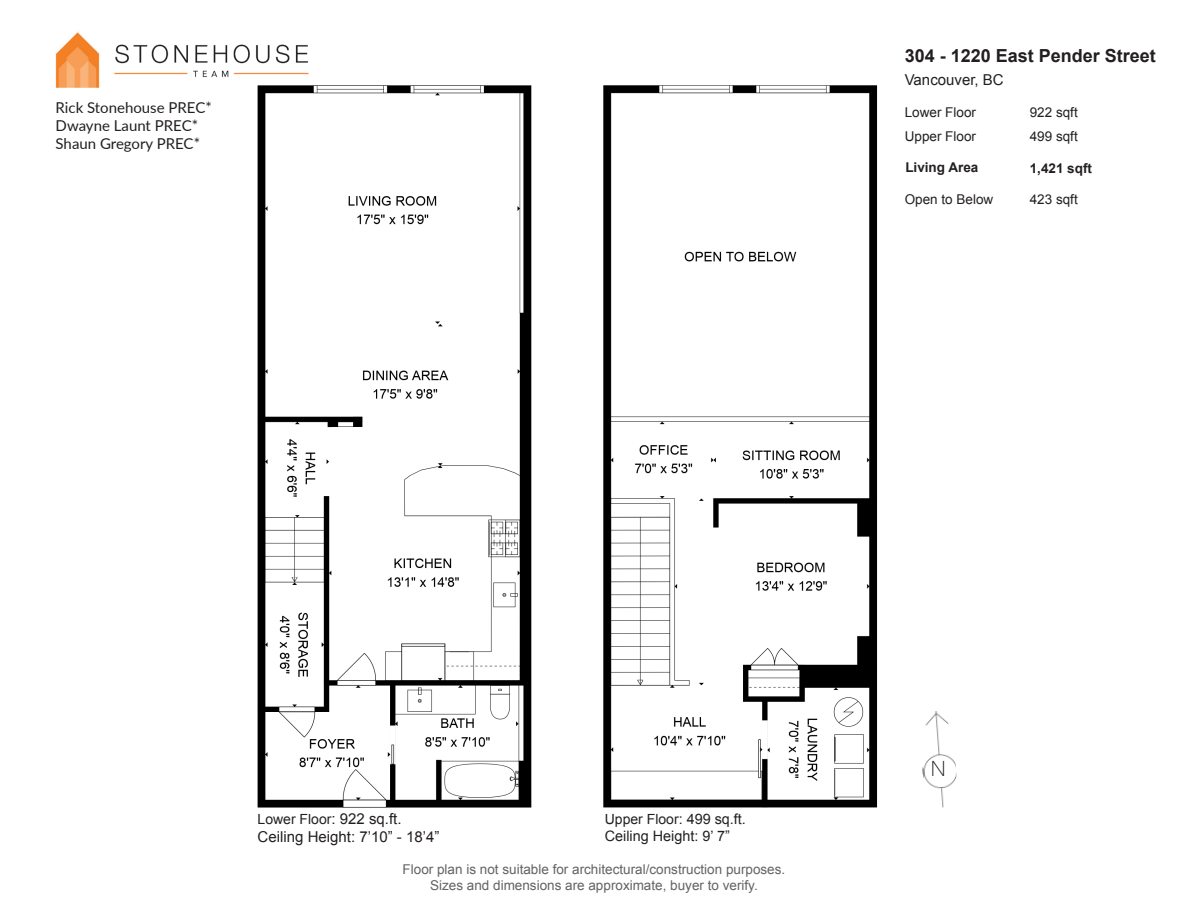
<style>
.page{position:relative;width:1188px;height:918px;background:#fff}
.page>*{position:absolute;margin:0;border:0;box-sizing:border-box;transform-origin:0 0}
.t1{font:100 21px "Helvetica Neue";color:#231f20}
.t2{font:700 18px "Arial";color:#231f20}
.t3{font:15px "Lato";color:#231f20}
.t4{font:15px "Arial";color:#231f20}
.t5{font:14.4px "Arial";color:#231f20}
.t6{font:13.95px "Arial";color:#231f20}
.t7{font:13.5px "Arial";color:#636366}
.t8{font:13.5px "Arial";color:#231f20}
.t9{font:700 13.5px "Arial";color:#231f20}
.s1{font-size:15px}
.s2{font-size:14.4px}
</style>
<div class="page">
<img style="left:257px;top:85px;width:621px;height:723px">
<img style="left:55px;top:32px;width:45px;height:56px">
<img style="left:114px;top:44px;width:195px;height:34px">
<img style="left:922px;top:711px;width:35px;height:97px">
<p class="t3" style="left:56px;top:96px;width:158px">Rick Stonehouse PREC*</p>
<p class="t3" style="left:56px;top:114px;width:144px">Dwayne Launt PREC*</p>
<p class="t3" style="left:56px;top:132px;width:146px">Shaun Gregory PREC*</p>
<p class="t2" style="left:905px;top:44px;width:253px">304 - 1220 East Pender Street</p>
<p class="t4" style="left:905px;top:70px;width:100px">Vancouver, BC</p>
<p class="t8" style="left:905px;top:104px;width:73px">Lower Floor</p>
<p class="t8" style="left:1030px;top:104px;width:50px">922 sqft</p>
<p class="t8" style="left:905px;top:128px;width:73px">Upper Floor</p>
<p class="t8" style="left:1030px;top:128px;width:50px">499 sqft</p>
<p class="t9" style="left:905px;top:159px;width:75px">Living Area</p>
<p class="t9" style="left:1030px;top:160px;width:64px">1,421 sqft</p>
<p class="t8" style="left:905px;top:191px;width:90px">Open to Below</p>
<p class="t8" style="left:1030px;top:191px;width:50px">423 sqft</p>
<p class="t6" style="left:258px;top:810px;width:145px">Lower Floor<span class="s1">: 922 sq.ft.</span></p>
<p class="t4" style="left:258px;top:827px;width:183px">Ceiling Height: 7’10” - 18’4”</p>
<p class="t6" style="left:605px;top:810px;width:143px">Upper Floor<span class="s2">: 499 sq.ft.</span></p>
<p class="t5" style="left:605px;top:827px;width:127px">Ceiling Height: 9’ 7”</p>
<p class="t7" style="left:403px;top:860px;width:384px">Floor plan is not suitable for architectural/construction purposes.</p>
<p class="t7" style="left:430px;top:876px;width:329px">Sizes and dimensions are approximate, buyer to verify.</p>
<p class="t1" style="left:931px;top:752px;width:16px">N</p>
</div>
